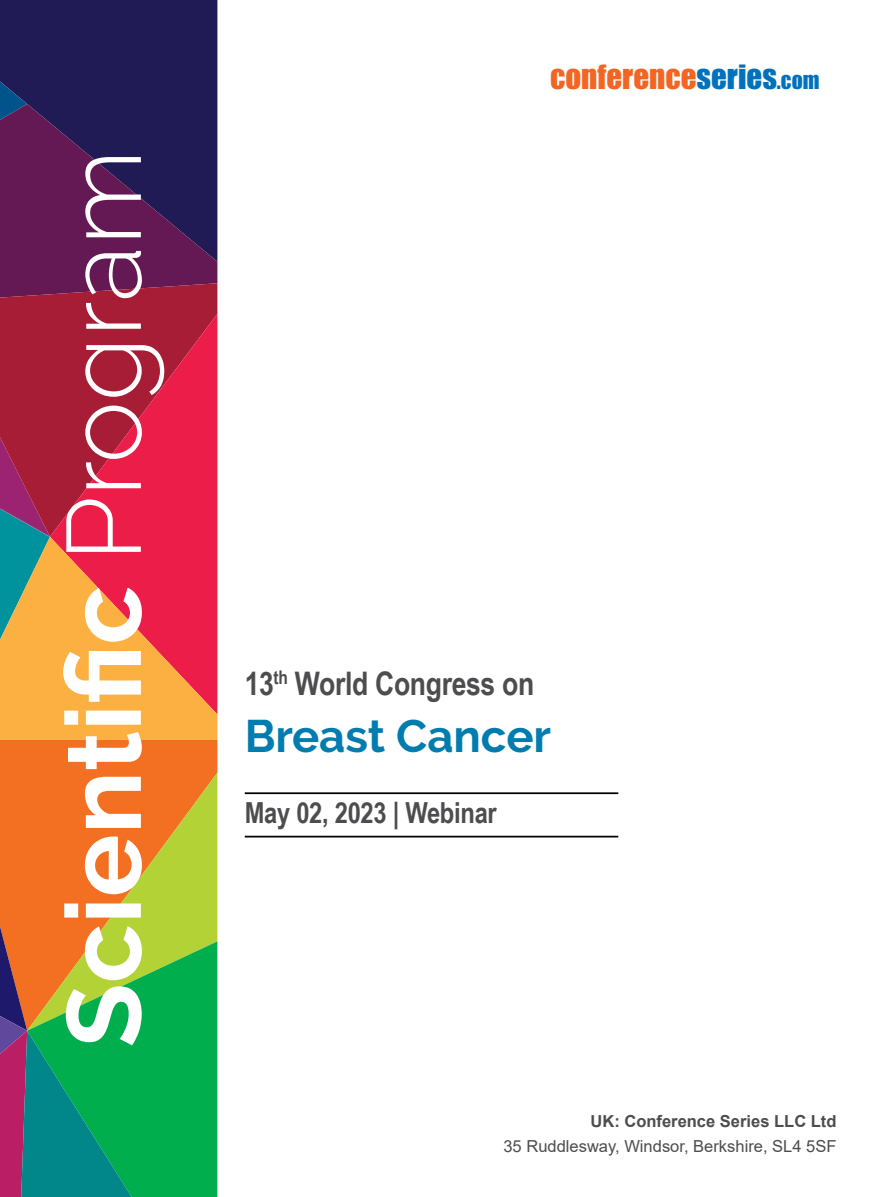
<style>
.page{position:relative;width:882px;height:1197px;background:#fff}
.page>*{position:absolute;margin:0;border:0;box-sizing:border-box;transform-origin:0 0}
.t1{font:700 105px "Raleway";color:#fff}
.t2{font:700 45.5px "Raleway";color:#007cae}
.t3{font:700 32.38px "Arial Narrow";letter-spacing:-.01em;color:#4d4d4f}
.t4{font:30.97px "Impact";color:#f26522}
.t5{font:700 29.05px "Arial Narrow";letter-spacing:-.01em;color:#4d4d4f}
.t6{font:16.45px "Arial";color:#4d4d4f}
.t7{font:700 16.45px "Arial";color:#4d4d4f}
.s1{font-weight:300}
.s2{color:#0072bc}
.s3{font-size:21.7px;color:#0072bc}
</style>
<div class="page">
<div style="left:0;top:0;width:217px;height:81px;background:#201a55"></div>
<svg style="left:0;top:81px;width:217px;height:202px;background:#451a55"></svg>
<svg style="left:0;top:283px;width:217px;height:154px;background:#9f1d39"></svg>
<svg style="left:50px;top:314px;width:167px;height:223px;background:#c91d3e"></svg>
<svg style="left:0;top:437px;width:50px;height:100px;background:#8c305a"></svg>
<div style="left:0;top:740px;width:217px;height:186px;background:#f37023"></div>
<svg style="left:0;top:537px;width:217px;height:203px;background:#e77d49"></svg>
<svg style="left:27px;top:773px;width:190px;height:168px;background:#dd9029"></svg>
<svg style="left:132px;top:941px;width:85px;height:256px;background:#0eb14b"></svg>
<svg style="left:0;top:926px;width:132px;height:271px;background:#528858"></svg>
<hr style="left:245px;top:792px;width:373px;height:2px;background:#000">
<hr style="left:245px;top:836px;width:373px;height:1px;background:#000">
<h1 class="t1" style="left:44px;top:1048px;width:900px;rotate:-90deg">Scientific <span class="s1">Program</span></h1>
<h3 class="t4" style="left:550px;top:53px;width:271px">CONFERENCE<span class="s2">SERIES</span><span class="s3">.COM</span></h3>
<h3 class="t3" style="left:245px;top:659px;width:291px">13<sup>th</sup> World Congress on</h3>
<h2 class="t2" style="left:245px;top:710px;width:308px">Breast Cancer</h2>
<h3 class="t5" style="left:245px;top:791px;width:254px">May 02, 2023 | Webinar</h3>
<p class="t7" style="left:590px;top:1109px;width:248px">UK: Conference Series LLC Ltd</p>
<p class="t6" style="left:503px;top:1135px;width:335px">35 Ruddlesway, Windsor, Berkshire, SL4 5SF</p>
</div>
